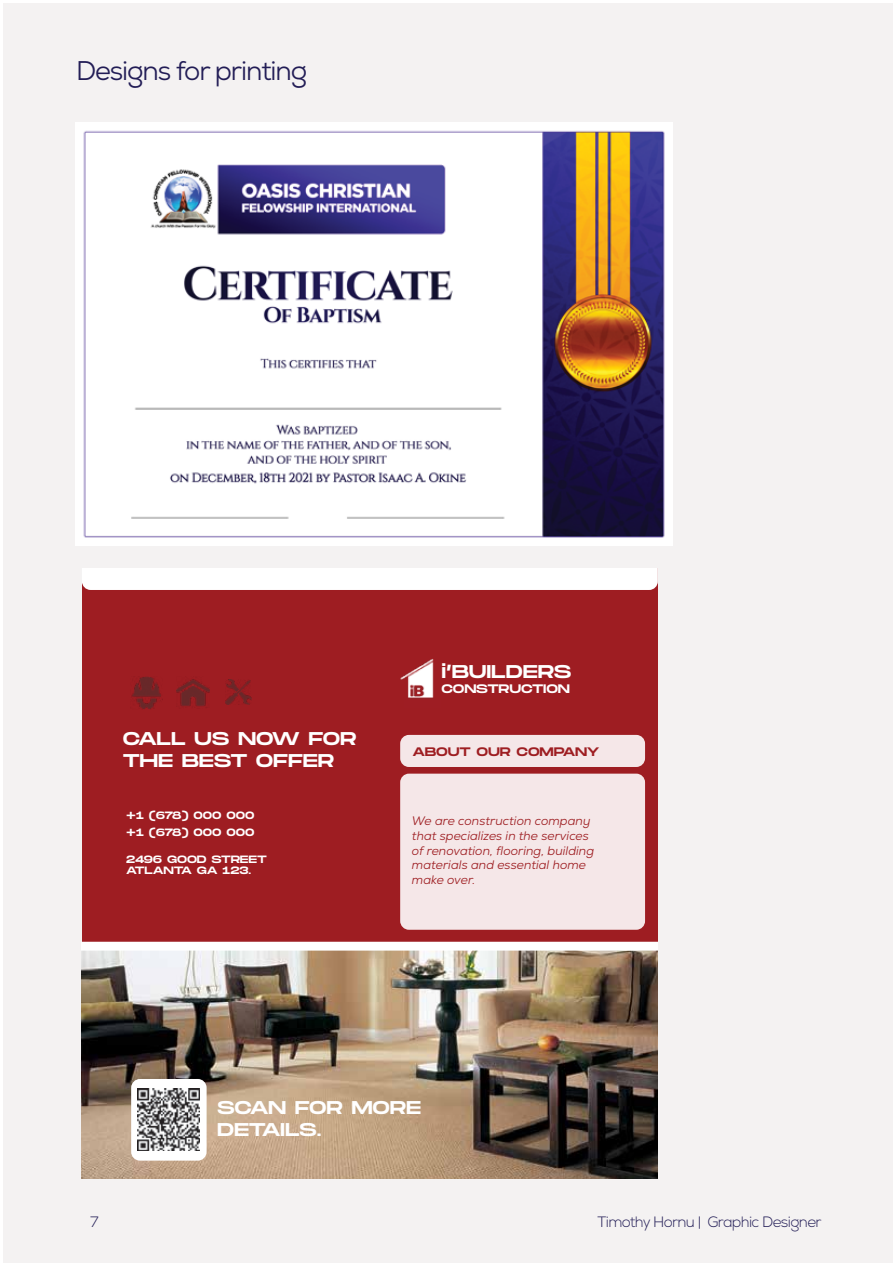
<style>
.page{position:relative;width:893px;height:1263px;background:#fff}
.page>*{position:absolute;margin:0;border:0;box-sizing:border-box;transform-origin:0 0}
.t1{font:27px "Nexa";letter-spacing:-.04em;color:#221d56}
.t2{font:18.45px/22.2px "Monument Extended";letter-spacing:-.015em;color:#fff}
.t3{font:300 15px "Nexa";letter-spacing:-.04em;color:#221d56}
.t4{font:italic 12.3px/14.9px "Nexa";color:#9e1e22}
.t5{font:12.3px "Monument Extended";letter-spacing:-.01em;color:#9e1e22}
.t6{font:12.3px "Monument Extended";letter-spacing:-.015em;color:#fff}
.t7{font:10.65px/11.6px "Monument Extended";letter-spacing:-.015em;color:#fff}
</style>
<div class="page">
<div style="left:4px;top:4px;width:889px;height:1259px;background:#f4f2f2"></div>
<img style="left:75px;top:122px;width:598px;height:423px">
<div style="left:370px;top:568px;width:288px;height:611px;background:#9e1d22"></div>
<div style="left:82px;top:568px;width:288px;height:611px;background:#9e1d22"></div>
<div style="left:400px;top:735px;width:245px;height:32px;background:#f5e7e8;border-radius:9px"></div>
<div style="left:82px;top:568px;width:576px;height:22px;background:#fff"></div>
<img style="left:400px;top:659px;width:34px;height:40px">
<img style="left:82px;top:950px;width:576px;height:229px">
<div style="left:400px;top:774px;width:245px;height:156px;background:#f5e7e8;border-radius:9px"></div>
<div style="left:82px;top:942px;width:576px;height:8px;background:#fff"></div>
<div style="left:131px;top:1079px;width:76px;height:81px;background:#fff;border-radius:9px"></div>
<img style="left:137px;top:1088px;width:62px;height:62px">
<img style="left:131px;top:677px;width:32px;height:32px">
<img style="left:226px;top:679px;width:26px;height:26px">
<img style="left:177px;top:679px;width:32px;height:29px">
<h1 class="t1" style="left:76px;top:54px;width:233px">Designs for printing</h1>
<h2 class="t2" style="left:123px;top:727px;width:235px">CALL US NOW FOR<br>THE BEST OFFER</h2>
<p class="t7" style="left:126px;top:809px;width:130px">+1 (678) 000 000</p>
<p class="t7" style="left:126px;top:853px;width:142px">2496 GOOD STREET<br>ATLANTA GA 123.</p>
<p class="t7" style="left:126px;top:826px;width:130px">+1 (678) 000 000</p>
<h2 class="t2" style="left:441px;top:660px;width:132px">i’BUILDERS</h2>
<p class="t6" style="left:441px;top:680px;width:130px">CONSTRUCTION</p>
<p class="t5" style="left:413px;top:743px;width:188px">ABOUT OUR COMPANY</p>
<p class="t4" style="left:412px;top:813px;width:184px">We are construction company that specializes in the services of renovation, flooring, building materials and essential home make over.</p>
<h2 class="t2" style="left:217px;top:1095px;width:206px">SCAN FOR MORE<br>DETAILS.</h2>
<p class="t3" style="left:90px;top:1213px;width:10px">7</p>
<p class="t3" style="left:598px;top:1213px;width:226px">Timothy Hornu | Graphic Designer</p>
</div>
